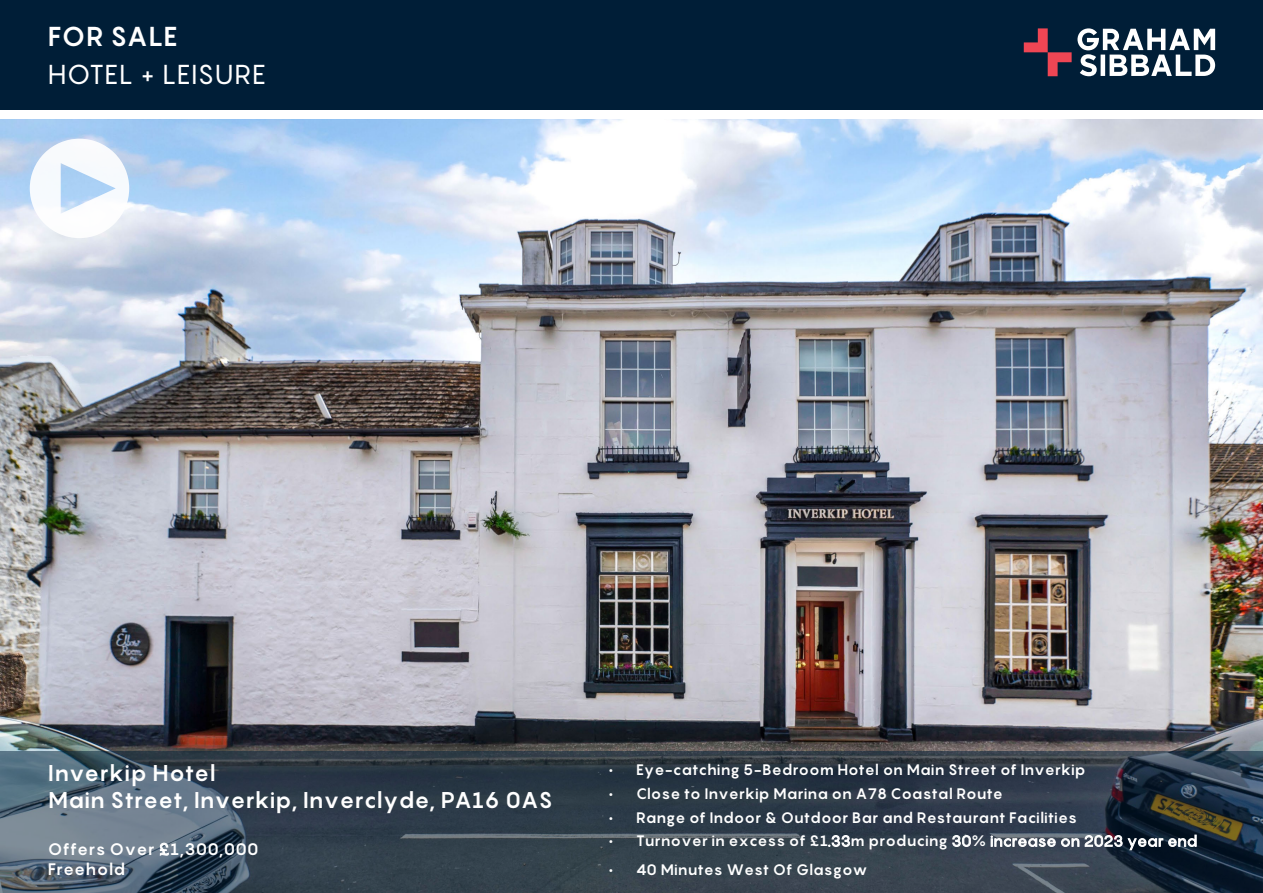
<style>
.page{position:relative;width:1263px;height:893px;background:#fff}
.page>*{position:absolute;margin:0;border:0;box-sizing:border-box;transform-origin:0 0}
.Main_header{font:27px "Pangram";letter-spacing:.015em;color:#fff}
.Main_header-2{font:700 27px "Pangram";color:#fff}
.Paragraph_Style_1{font:700 22.5px/27px "Pangram";color:#fff}
.Paragraph_Style_1-2{font:700 16.5px/19.8px "Pangram";letter-spacing:.02em;color:#fff}
.t1{font:700 15px "Pangram";color:#fff}
.s1{font-weight:400}
</style>
<div class="page">
<div style="left:0;top:0;width:1263px;height:109px;background:#001e37"></div>
<img style="left:0;top:119px;width:1263px;height:631px">
<svg style="left:1077px;top:28px;width:138px;height:48px"></svg>
<svg style="left:1024px;top:28px;width:47px;height:48px"></svg>
<svg style="left:0;top:750px;width:1263px;height:143px;background:#374451"></svg>
<svg style="left:30px;top:139px;width:99px;height:99px"></svg>
<p class="Main_header-2" style="left:48px;top:19px;width:131px">FOR SALE</p>
<p class="Main_header" style="left:48px;top:57px;width:220px">HOTEL + LEISURE</p>
<p class="Paragraph_Style_1" style="left:48px;top:759px;width:506px">Inverkip Hotel<br>Main Street, Inverkip, Inverclyde, PA16 0AS</p>
<p class="Paragraph_Style_1-2" style="left:48px;top:839px;width:212px">Offers Over <span class="s1">£</span>1,300,000<br>Freehold</p>
<p class="t1" style="left:609px;top:760px;width:478px">• Eye-catching 5-Bedroom Hotel on Main Street of Inverkip</p>
<p class="t1" style="left:609px;top:784px;width:395px">• Close to Inverkip Marina on A78 Coastal Route</p>
<p class="t1" style="left:609px;top:807px;width:469px">• Range of Indoor &amp; Outdoor Bar and Restaurant Facilities</p>
<p class="t1" style="left:609px;top:831px;width:590px">• Turnover in excess of £1<span class="s1">.33</span>m producing <span class="s1">30</span>% <span class="s1">increase on 2023 year end</span></p>
<p class="t1" style="left:609px;top:859px;width:260px">• 40 Minutes West Of Glasgow</p>
</div>
